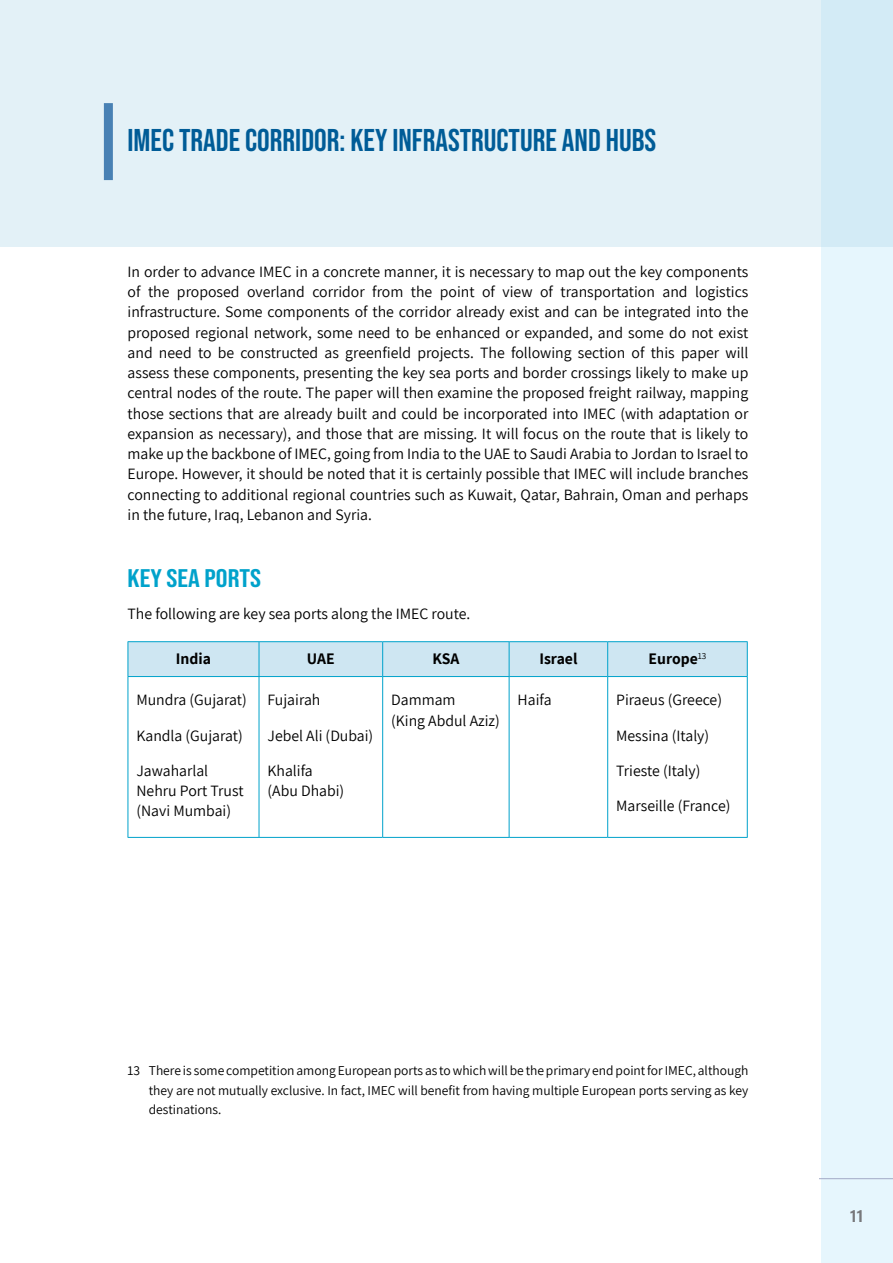
<style>
.page{position:relative;width:893px;height:1263px;background:#fff}
.page>*{position:absolute;margin:0;border:0;box-sizing:border-box;transform-origin:0 0}
.t1{font:31.5px "Bebas Neue";color:#005c97}
.t2{font:25.5px "Bebas Neue";color:#00a2cb;scale:1.15 1}
.t3{font:18px "Acumin Variable Concept";color:#77787b}
.t4{font:15.75px/20.2px "Assistant";color:#000}
.t5{font:700 15.75px "Assistant";color:#000}
.t6{font:13.5px/19.5px "Assistant";color:#000;text-align:justify}
</style>
<div class="page">
<div style="left:821px;top:0;width:72px;height:1263px;background:#e6f6fd"></div>
<hr style="left:819px;top:1178px;width:74px;height:1px;background:#a2aac6">
<div style="left:0;top:0;width:893px;height:247px;background:linear-gradient(to right,#e5f2f7,#deeff7)"></div>
<div style="left:104px;top:103px;width:9px;height:77px;background:#4881b4"></div>
<div style="left:129px;top:642px;width:618px;height:34px;background:#cee6f2"></div>
<hr style="left:128px;top:641px;width:131px;height:1px;background:#00a2cb">
<hr style="left:128px;top:642px;width:1px;height:34px;background:#00a2cb">
<hr style="left:259px;top:641px;width:124px;height:1px;background:#00a2cb">
<hr style="left:259px;top:642px;width:1px;height:34px;background:#00a2cb">
<hr style="left:383px;top:641px;width:126px;height:1px;background:#00a2cb">
<hr style="left:382px;top:642px;width:1px;height:34px;background:#00a2cb">
<hr style="left:509px;top:641px;width:99px;height:1px;background:#00a2cb">
<hr style="left:509px;top:642px;width:1px;height:34px;background:#00a2cb">
<hr style="left:608px;top:641px;width:140px;height:1px;background:#00a2cb">
<hr style="left:607px;top:642px;width:1px;height:34px;background:#00a2cb">
<hr style="left:747px;top:642px;width:1px;height:34px;background:#00a2cb">
<hr style="left:128px;top:676px;width:131px;height:1px;background:#00a2cb">
<hr style="left:128px;top:677px;width:1px;height:160px;background:#00a2cb">
<hr style="left:259px;top:676px;width:124px;height:1px;background:#00a2cb">
<hr style="left:259px;top:677px;width:1px;height:160px;background:#00a2cb">
<hr style="left:383px;top:676px;width:126px;height:1px;background:#00a2cb">
<hr style="left:382px;top:677px;width:1px;height:160px;background:#00a2cb">
<hr style="left:509px;top:676px;width:99px;height:1px;background:#00a2cb">
<hr style="left:509px;top:677px;width:1px;height:160px;background:#00a2cb">
<hr style="left:608px;top:676px;width:140px;height:1px;background:#00a2cb">
<hr style="left:607px;top:677px;width:1px;height:160px;background:#00a2cb">
<hr style="left:747px;top:677px;width:1px;height:160px;background:#00a2cb">
<hr style="left:128px;top:837px;width:131px;height:1px;background:#00a2cb">
<hr style="left:259px;top:837px;width:124px;height:1px;background:#00a2cb">
<hr style="left:383px;top:837px;width:126px;height:1px;background:#00a2cb">
<hr style="left:509px;top:837px;width:99px;height:1px;background:#00a2cb">
<hr style="left:608px;top:837px;width:140px;height:1px;background:#00a2cb">
<h1 class="t1" style="left:128px;top:122px;width:530px">IMEC TRADE CORRIDOR: KEY INFRASTRUCTURE AND HUBS</h1>
<p class="t4" style="left:128px;top:261px;width:622px;text-align:justify">In order to advance IMEC in a concrete manner, it is necessary to map out the key components of the proposed overland corridor from the point of view of transportation and logistics infrastructure. Some components of the corridor already exist and can be integrated into the proposed regional network, some need to be enhanced or expanded, and some do not exist and need to be constructed as greenfield projects. The following section of this paper will assess these components, presenting the key sea ports and border crossings likely to make up central nodes of the route. The paper will then examine the proposed freight railway, mapping those sections that are already built and could be incorporated into IMEC (with adaptation or expansion as necessary), and those that are missing. It will focus on the route that is likely to make up the backbone of IMEC, going from India to the UAE to Saudi Arabia to Jordan to Israel to Europe. However, it should be noted that it is certainly possible that IMEC will include branches connecting to additional regional countries such as Kuwait, Qatar, Bahrain, Oman and perhaps in the future, Iraq, Lebanon and Syria.</p>
<h2 class="t2" style="left:128px;top:563px;width:118px">KEY SEA PORTS</h2>
<p class="t4" style="left:128px;top:603px;width:344px">The following are key sea ports along the IMEC route.</p>
<p class="t5" style="left:176px;top:648px;width:37px">India</p>
<p class="t5" style="left:307px;top:648px;width:29px">UAE</p>
<p class="t5" style="left:432px;top:648px;width:28px">KSA</p>
<p class="t5" style="left:539px;top:648px;width:40px">Israel</p>
<p class="t5" style="left:649px;top:648px;width:59px">Europe<sup>13</sup></p>
<p class="t4" style="left:136px;top:689px;width:112px">Mundra (Gujarat)</p>
<p class="t4" style="left:136px;top:724px;width:108px">Kandla (Gujarat)</p>
<p class="t4" style="left:136px;top:760px;width:109px">Jawaharlal<br>Nehru Port Trust (Navi Mumbai)</p>
<p class="t4" style="left:391px;top:689px;width:110px">Dammam<br>(King Abdul Aziz)</p>
<p class="t4" style="left:518px;top:689px;width:35px">Haifa</p>
<p class="t4" style="left:616px;top:689px;width:107px">Piraeus (Greece)</p>
<p class="t4" style="left:616px;top:724px;width:94px">Messina (Italy)</p>
<p class="t4" style="left:616px;top:760px;width:86px">Trieste (Italy)</p>
<p class="t4" style="left:616px;top:795px;width:116px">Marseille (France)</p>
<p class="t4" style="left:267px;top:689px;width:54px">Fujairah</p>
<p class="t4" style="left:267px;top:724px;width:107px">Jebel Ali (Dubai)</p>
<p class="t4" style="left:267px;top:760px;width:78px">Khalifa (Abu Dhabi)</p>
<p class="t6" style="left:149px;top:1060px;width:601px;text-indent:-21px">13 There is some competition among European ports as to which will be the primary end point for IMEC, although they are not mutually exclusive. In fact, IMEC will benefit from having multiple European ports serving as key destinations.</p>
<p class="t3" style="left:850px;top:1203px;width:15px">11</p>
</div>
